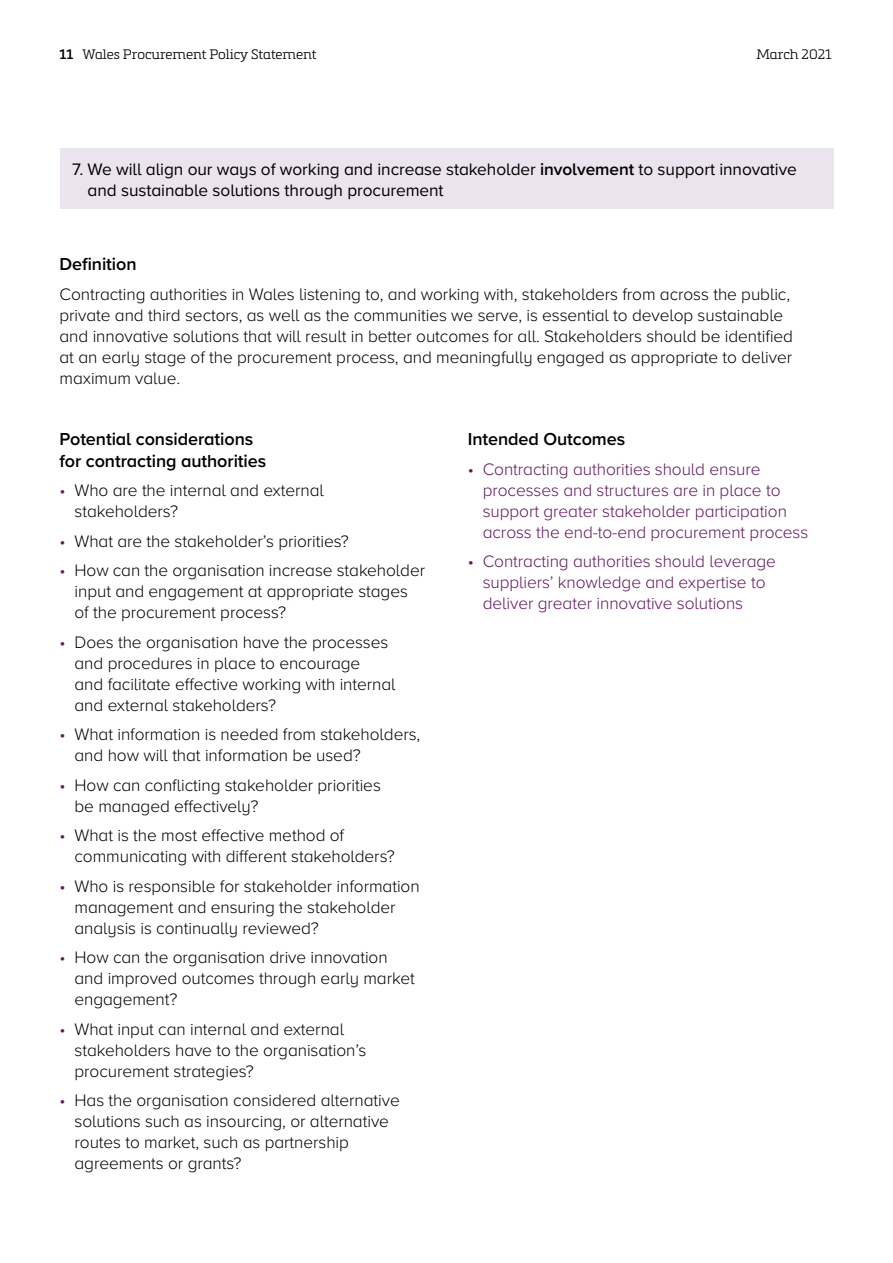
<style>
.page{position:relative;width:893px;height:1263px;background:#fff}
.page>*{position:absolute;margin:0;border:0;box-sizing:border-box;transform-origin:0 0}
.sub_sub_head_4{font:600 18px/21.6px "Proxima Nova";letter-spacing:-.005em;color:#000}
.bullet{font:300 17.25px/21px "Proxima Nova";letter-spacing:-.005em;color:#000}
.Body{font:300 17.25px/21px "Proxima Nova";letter-spacing:-.005em;color:#000}
.intended_outcomes{font:300 17.25px/21px "Proxima Nova";letter-spacing:-.005em;color:#61175d}
.last_bullet{font:300 17.25px/21px "Proxima Nova";letter-spacing:-.005em;color:#000}
.body_regular{font:17.25px/21px "Proxima Nova";letter-spacing:-.005em;color:#000}
.intended_outcomes_la{font:300 17.25px/21px "Proxima Nova";letter-spacing:-.005em;color:#61175d}
.t1{font:300 13.5px "Metronic Slab Pro";color:#000}
.s1{font-weight:600}
.s2{color:#61175d}
</style>
<div class="page">
<div style="left:60px;top:149px;width:773px;height:60px;background:#ebe3ee"></div>
<p class="t1" style="left:60px;top:45px;width:258px"><span class="s1">11</span> Wales Procurement Policy Statement</p>
<p class="t1" style="left:756px;top:45px;width:77px">March 2021</p>
<p class="body_regular" style="left:88px;top:158px;width:711px;text-indent:-15px">7. We will align our ways of working and increase stakeholder <span class="s1">involvement</span> to support innovative and sustainable solutions through procurement</p>
<p class="sub_sub_head_4" style="left:60px;top:253px;width:79px">Definition</p>
<p class="Body" style="left:60px;top:283px;width:735px">Contracting authorities in Wales listening to, and working with, stakeholders from across the public, private and third sectors, as well as the communities we serve, is essential to develop sustainable and innovative solutions that will result in better outcomes for all. Stakeholders should be identified at an early stage of the procurement process, and meaningfully engaged as appropriate to deliver maximum value.</p>
<p class="sub_sub_head_4" style="left:60px;top:428px;width:208px">Potential considerations for contracting authorities</p>
<p class="bullet" style="left:75px;top:479px;width:251px;text-indent:-15px"><span class="s2">•</span> Who are the internal and external stakeholders?</p>
<p class="bullet" style="left:60px;top:530px;width:291px"><span class="s2">•</span> What are the stakeholder’s priorities?</p>
<p class="bullet" style="left:75px;top:559px;width:352px;text-indent:-15px"><span class="s2">•</span> How can the organisation increase stakeholder input and engagement at appropriate stages of the procurement process?</p>
<p class="bullet" style="left:75px;top:631px;width:323px;text-indent:-15px"><span class="s2">•</span> Does the organisation have the processes and procedures in place to encourage<br>and facilitate effective working with internal and external stakeholders?</p>
<p class="bullet" style="left:75px;top:723px;width:347px;text-indent:-15px"><span class="s2">•</span> What information is needed from stakeholders, and how will that information be used?</p>
<p class="bullet" style="left:75px;top:774px;width:308px;text-indent:-15px"><span class="s2">•</span> How can conflicting stakeholder priorities be managed effectively?</p>
<p class="bullet" style="left:75px;top:824px;width:322px;text-indent:-15px"><span class="s2">•</span> What is the most effective method of communicating with different stakeholders?</p>
<p class="bullet" style="left:75px;top:875px;width:347px;text-indent:-15px"><span class="s2">•</span> Who is responsible for stakeholder information management and ensuring the stakeholder analysis is continually reviewed?</p>
<p class="bullet" style="left:75px;top:946px;width:342px;text-indent:-15px"><span class="s2">•</span> How can the organisation drive innovation and improved outcomes through early market engagement?</p>
<p class="bullet" style="left:75px;top:1018px;width:293px;text-indent:-15px"><span class="s2">•</span> What input can internal and external stakeholders have to the organisation’s procurement strategies?</p>
<p class="last_bullet" style="left:75px;top:1089px;width:327px;text-indent:-15px"><span class="s2">•</span> Has the organisation considered alternative solutions such as insourcing, or alternative routes to market, such as partnership agreements or grants?</p>
<p class="sub_sub_head_4" style="left:468px;top:428px;width:159px">Intended Outcomes</p>
<p class="intended_outcomes" style="left:483px;top:457px;width:327px;text-indent:-15px">• Contracting authorities should ensure processes and structures are in place to support greater stakeholder participation across the end-to-end procurement process</p>
<p class="intended_outcomes_la" style="left:483px;top:550px;width:295px;text-indent:-15px">• Contracting authorities should leverage suppliers’ knowledge and expertise to deliver greater innovative solutions</p>
</div>
